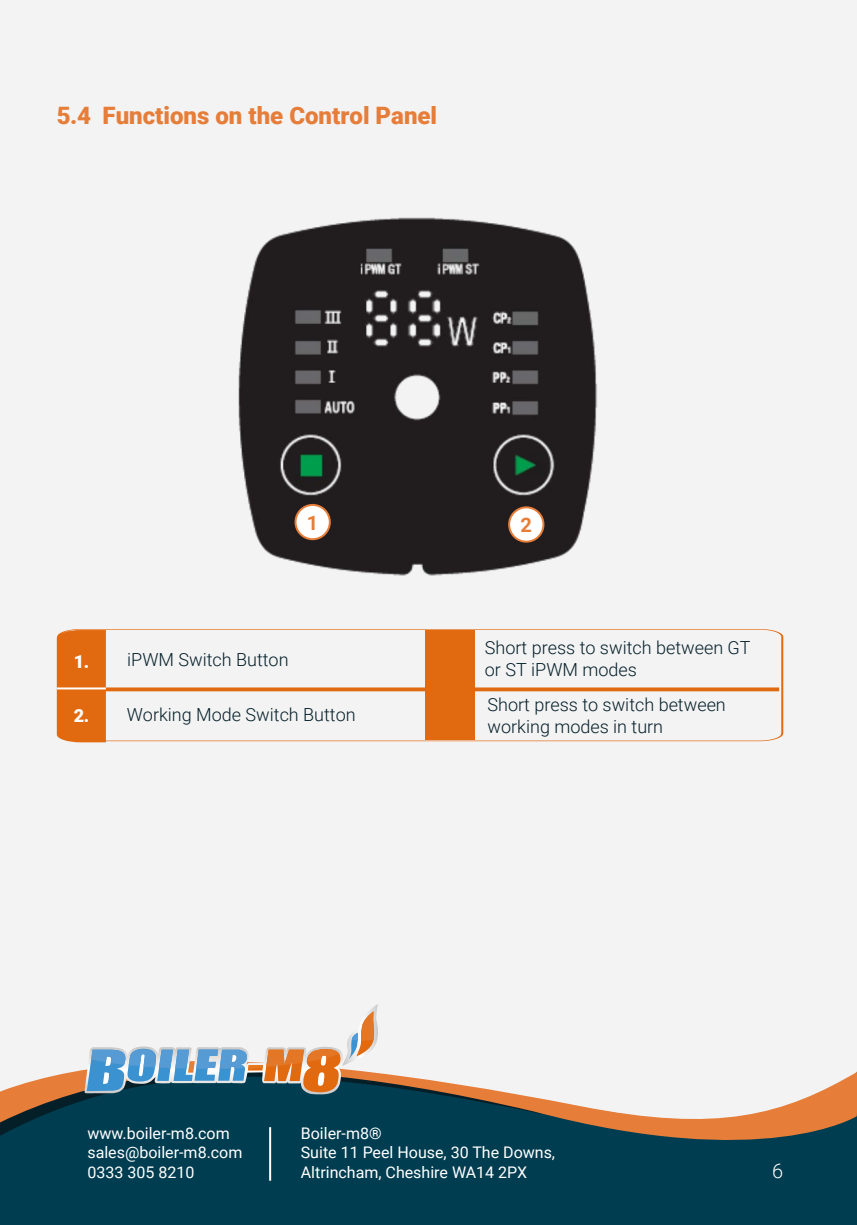
<style>
.page{position:relative;width:857px;height:1225px;background:#fff}
.page>*{position:absolute;margin:0;border:0;box-sizing:border-box;transform-origin:0 0}
.t1{font:900 24px "Roboto";color:#e67d39}
.ToC_Body_copy{font:700 20px "Roboto";color:#e67d39}
.t2{font:300 20px "Roboto";color:#fff}
.t3{font:300 18px/21.6px "Roboto";color:#051f29}
.t4{font:900 18px "Roboto";color:#fff}
.t5{font:16px/19.2px "Roboto";color:#fff}
</style>
<div class="page">
<div style="left:0;top:0;width:856px;height:1225px;background:#f3f3f3"></div>
<svg style="left:0;top:1070px;width:856px;height:155px;background:#325861"></svg>
<svg style="left:84px;top:1004px;width:295px;height:90px"></svg>
<hr style="left:269px;top:1127px;width:2px;height:53px;background:#fff">
<svg style="left:56px;top:629px;width:727px;height:112px"></svg>
<div style="left:57px;top:630px;width:49px;height:112px;background:#e1690f"></div>
<hr style="left:57px;top:687px;width:49px;height:2px;background:#fff">
<img style="left:238px;top:217px;width:360px;height:359px">
<div style="left:295px;top:505px;width:34px;height:34px;background:#fff;border-radius:50%"></div>
<div style="left:294px;top:504px;width:36px;height:36px;border:2px solid #e67d39;border-radius:50%"></div>
<div style="left:509px;top:507px;width:34px;height:34px;background:#fff;border-radius:50%"></div>
<div style="left:508px;top:506px;width:36px;height:36px;border:2px solid #e67d39;border-radius:50%"></div>
<p class="t1" style="left:57px;top:99px;width:382px">5.4 Functions on the Control Panel</p>
<p class="ToC_Body_copy" style="left:307px;top:508px;width:13px">1</p>
<p class="ToC_Body_copy" style="left:520px;top:511px;width:13px">2</p>
<p class="t4" style="left:74px;top:648px;width:17px">1.</p>
<p class="t3" style="left:127px;top:648px;width:163px">iPWM Switch Button</p>
<p class="t3" style="left:484px;top:636px;width:267px">Short press to switch between GT or ST iPWM modes</p>
<p class="t3" style="left:127px;top:703px;width:230px">Working Mode Switch Button</p>
<p class="t3" style="left:487px;top:693px;width:240px">Short press to switch between working modes in turn</p>
<p class="t5" style="left:87px;top:1123px;width:156px">www.boiler-m8.com sales@boiler-m8.com<br>0333 305 8210</p>
<p class="t5" style="left:300px;top:1123px;width:256px">Boiler-m8®<br>Suite 11 Peel House, 30 The Downs,<br>Altrincham, Cheshire WA14 2PX</p>
<p class="t2" style="left:771px;top:1156px;width:13px">6</p>
</div>
